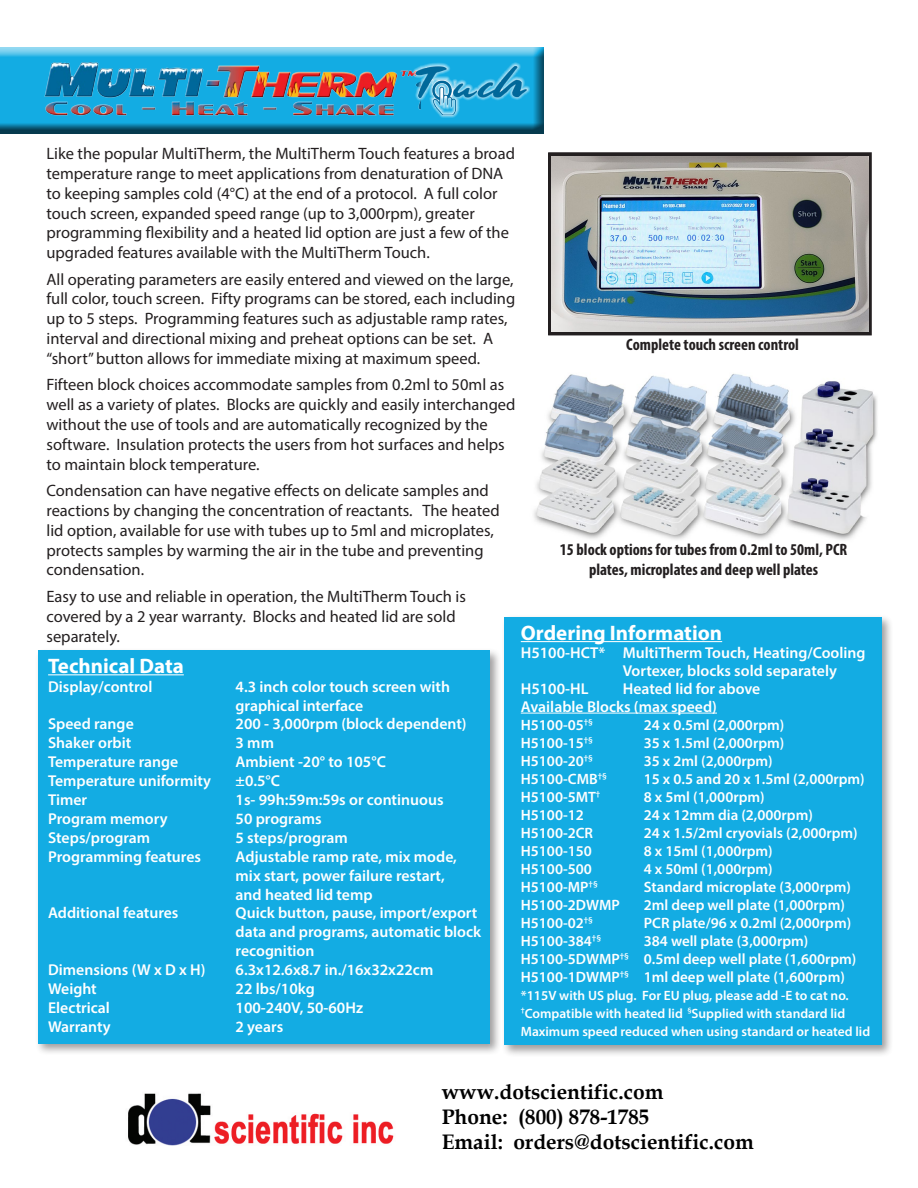
<style>
.page{position:relative;width:918px;height:1188px;background:#fff}
.page>*{position:absolute;margin:0;border:0;box-sizing:border-box;transform-origin:0 0}
.t1{font:700 21px/25.2px "Book Antiqua";color:#000}
.t2{font:700 21px "Myriad Pro";color:#fff}
.t3{font:16.5px/19.8px "Myriad Pro";color:#231f20}
.t4{font:700 condensed 16.5px/19.8px "Myriad Pro";color:#231f20;text-align:center}
.t5{font:600 15.75px/18.9px "Myriad Pro";color:#fff}
.t6{font:600 15px "Myriad Pro";color:#fff}
.t7{font:600 13.5px "Myriad Pro";color:#fff}
</style>
<div class="page">
<div style="left:501px;top:614px;width:393px;height:443px;background:#231f20;opacity:.44"></div>
<div style="left:504px;top:617px;width:377px;height:428px;background:#13ace3"></div>
<div style="left:0;top:47px;width:546px;height:87px;background:#231f20;opacity:.75"></div>
<div style="left:35px;top:647px;width:467px;height:409px;background:#231f20;opacity:.44"></div>
<div style="left:38px;top:650px;width:451px;height:394px;background:#13ace3"></div>
<hr style="left:48px;top:674px;width:136px;height:1px;background:#fff">
<hr style="left:521px;top:641px;width:201px;height:1px;background:#fff">
<hr style="left:521px;top:713px;width:196px;height:1px;background:#fff">
<img style="left:15px;top:53px;width:405px;height:78px">
<img style="left:533px;top:373px;width:344px;height:167px">
<div style="left:548px;top:152px;width:324px;height:183px;border:2px solid #231f20"></div>
<img style="left:551px;top:157px;width:317px;height:175px">
<svg style="left:412px;top:62px;width:118px;height:56px"></svg>
<img style="left:413px;top:65px;width:124px;height:54px">
<img style="left:128px;top:1093px;width:266px;height:53px">
<p class="t3" style="left:46px;top:143px;width:470px">Like the popular MultiTherm, the MultiTherm Touch features a broad temperature range to meet applications from denaturation of DNA to keeping samples cold (4°C) at the end of a protocol. A full color touch screen, expanded speed range (up to 3,000rpm), greater programming flexibility and a heated lid option are just a few of the upgraded features available with the MultiTherm Touch.</p>
<p class="t3" style="left:46px;top:269px;width:470px">All operating parameters are easily entered and viewed on the large, full color, touch screen. Fifty programs can be stored, each including up to 5 steps. Programming features such as adjustable ramp rates, interval and directional mixing and preheat options can be set. A “short” button allows for immediate mixing at maximum speed.</p>
<p class="t3" style="left:46px;top:375px;width:470px">Fifteen block choices accommodate samples from 0.2ml to 50ml as well as a variety of plates. Blocks are quickly and easily interchanged without the use of tools and are automatically recognized by the software. Insulation protects the users from hot surfaces and helps to maintain block temperature.</p>
<p class="t3" style="left:46px;top:480px;width:455px">Condensation can have negative effects on delicate samples and reactions by changing the concentration of reactants. The heated lid option, available for use with tubes up to 5ml and microplates, protects samples by warming the air in the tube and preventing condensation.</p>
<p class="t3" style="left:46px;top:586px;width:421px">Easy to use and reliable in operation, the MultiTherm Touch is covered by a 2 year warranty. Blocks and heated lid are sold separately.</p>
<p class="t4" style="left:626px;top:334px;width:174px">Complete touch screen control</p>
<p class="t4" style="left:560px;top:540px;width:289px">15 block options for tubes from 0.2ml to 50ml, PCR plates, microplates and deep well plates</p>
<p class="t2" style="left:521px;top:619px;width:203px">Ordering Information</p>
<p class="t5" style="left:623px;top:643px;width:244px;line-height:18px;text-indent:-102px">H5100-HCT* MultiTherm Touch, Heating/Cooling<br>Vortexer, blocks sold separately</p>
<p class="t5" style="left:521px;top:678px;width:69px">H5100-HL</p>
<p class="t5" style="left:623px;top:678px;width:139px">Heated lid for above</p>
<p class="t5" style="left:521px;top:696px;width:198px">Available Blocks (max speed)</p>
<p class="t6" style="left:521px;top:715px;width:74px">H5100-05<sup>†§</sup></p>
<p class="t6" style="left:644px;top:715px;width:142px">24 x 0.5ml (2,000rpm)</p>
<p class="t6" style="left:521px;top:733px;width:74px">H5100-15<sup>†§</sup></p>
<p class="t6" style="left:644px;top:733px;width:142px">35 x 1.5ml (2,000rpm)</p>
<p class="t6" style="left:521px;top:751px;width:74px">H5100-20<sup>†§</sup></p>
<p class="t6" style="left:644px;top:751px;width:130px">35 x 2ml (2,000rpm)</p>
<p class="t6" style="left:521px;top:769px;width:88px">H5100-CMB<sup>†§</sup></p>
<p class="t6" style="left:644px;top:769px;width:223px">15 x 0.5 and 20 x 1.5ml (2,000rpm)</p>
<p class="t6" style="left:521px;top:787px;width:81px">H5100-5MT<sup>†</sup></p>
<p class="t6" style="left:644px;top:787px;width:122px">8 x 5ml (1,000rpm)</p>
<p class="t6" style="left:521px;top:805px;width:65px">H5100-12</p>
<p class="t6" style="left:644px;top:805px;width:171px">24 x 12mm dia (2,000rpm)</p>
<p class="t6" style="left:521px;top:823px;width:74px">H5100-2CR</p>
<p class="t6" style="left:644px;top:823px;width:216px">24 x 1.5/2ml cryovials (2,000rpm)</p>
<p class="t6" style="left:521px;top:841px;width:73px">H5100-150</p>
<p class="t6" style="left:644px;top:841px;width:130px">8 x 15ml (1,000rpm)</p>
<p class="t6" style="left:521px;top:859px;width:73px">H5100-500</p>
<p class="t6" style="left:644px;top:859px;width:130px">4 x 50ml (1,000rpm)</p>
<p class="t6" style="left:521px;top:877px;width:78px">H5100-MP<sup>†§</sup></p>
<p class="t6" style="left:644px;top:877px;width:209px">Standard microplate (3,000rpm)</p>
<p class="t6" style="left:521px;top:895px;width:101px">H5100-2DWMP</p>
<p class="t6" style="left:644px;top:895px;width:203px">2ml deep well plate (1,000rpm)</p>
<p class="t6" style="left:521px;top:913px;width:74px">H5100-02<sup>†§</sup></p>
<p class="t6" style="left:644px;top:913px;width:209px">PCR plate/96 x 0.2ml (2,000rpm)</p>
<p class="t6" style="left:521px;top:931px;width:82px">H5100-384<sup>†§</sup></p>
<p class="t6" style="left:644px;top:931px;width:166px">384 well plate (3,000rpm)</p>
<p class="t6" style="left:521px;top:949px;width:337px">H5100-5DWMP<sup>†§</sup> 0.5ml deep well plate (1,600rpm)</p>
<p class="t6" style="left:521px;top:967px;width:326px">H5100-1DWMP<sup>†§</sup> 1ml deep well plate (1,600rpm)</p>
<p class="t7" style="left:521px;top:986px;width:329px">*115V with US plug. For EU plug, please add -E to cat no.</p>
<p class="t7" style="left:521px;top:1004px;width:326px"><sup>†</sup>Compatible with heated lid <sup>§</sup>Supplied with standard lid</p>
<p class="t7" style="left:521px;top:1022px;width:351px">Maximum speed reduced when using standard or heated lid</p>
<p class="t2" style="left:48px;top:652px;width:137px">Technical Data</p>
<p class="t5" style="left:48px;top:677px;width:106px">Display/control</p>
<p class="t5" style="left:236px;top:677px;width:216px">4.3 inch color touch screen with graphical interface</p>
<p class="t5" style="left:48px;top:714px;width:87px">Speed range</p>
<p class="t5" style="left:236px;top:714px;width:233px">200 - 3,000rpm (block dependent)</p>
<p class="t5" style="left:48px;top:733px;width:85px">Shaker orbit</p>
<p class="t5" style="left:236px;top:733px;width:40px">3 mm</p>
<p class="t5" style="left:48px;top:752px;width:132px">Temperature range</p>
<p class="t5" style="left:236px;top:752px;width:152px">Ambient -20° to 105°C</p>
<p class="t5" style="left:48px;top:771px;width:164px">Temperature uniformity</p>
<p class="t5" style="left:236px;top:771px;width:46px">±0.5°C</p>
<p class="t5" style="left:48px;top:790px;width:41px">Timer</p>
<p class="t5" style="left:236px;top:790px;width:209px">1s- 99h:59m:59s or continuous</p>
<p class="t5" style="left:48px;top:809px;width:121px">Program memory</p>
<p class="t5" style="left:236px;top:809px;width:88px">50 programs</p>
<p class="t5" style="left:48px;top:828px;width:104px">Steps/program</p>
<p class="t5" style="left:236px;top:828px;width:114px">5 steps/program</p>
<p class="t5" style="left:48px;top:847px;width:154px">Programming features</p>
<p class="t5" style="left:236px;top:847px;width:223px">Adjustable ramp rate, mix mode, mix start, power failure restart, and heated lid temp</p>
<p class="t5" style="left:48px;top:903px;width:132px">Additional features</p>
<p class="t5" style="left:236px;top:903px;width:247px">Quick button, pause, import/export data and programs, automatic block recognition</p>
<p class="t5" style="left:48px;top:960px;width:159px">Dimensions (W x D x H)</p>
<p class="t5" style="left:236px;top:960px;width:199px">6.3x12.6x8.7 in./16x32x22cm</p>
<p class="t5" style="left:48px;top:979px;width:50px">Weight</p>
<p class="t5" style="left:236px;top:979px;width:81px">22 lbs/10kg</p>
<p class="t5" style="left:48px;top:998px;width:63px">Electrical</p>
<p class="t5" style="left:236px;top:998px;width:129px">100-240V, 50-60Hz</p>
<p class="t5" style="left:48px;top:1017px;width:64px">Warranty</p>
<p class="t5" style="left:236px;top:1017px;width:49px">2 years</p>
<p class="t1" style="left:442px;top:1079px;width:313px">www.dotscientific.com<br>Phone: (800) 878-1785<br>Email: orders@dotscientific.com</p>
</div>
